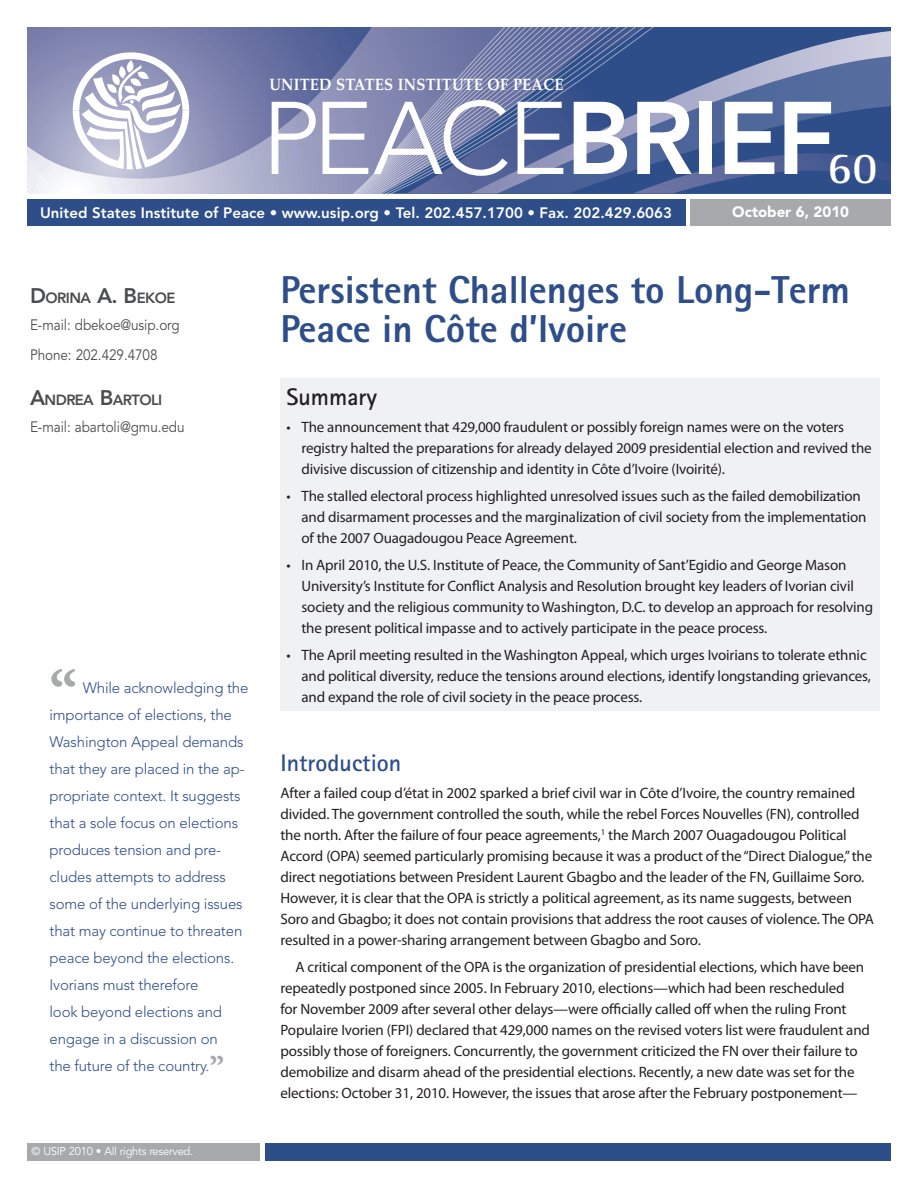
<style>
.page{position:relative;width:918px;height:1188px;background:#fff}
.page>*{position:absolute;margin:0;border:0;box-sizing:border-box;transform-origin:0 0}
.t1{font:300 102px "Avenir LT Std";letter-spacing:-.015em;color:#fff}
.t2{font:700 63px "Minion Pro";color:#a8a9ad}
.t3{font:700 45px "Rotis Semi Serif";color:#fff}
.t4{font:800 39px/39px "Rotis Sans Serif";color:#2e4e8a}
.t5{font:700 24px "Rotis Sans Serif";color:#2e4e8a}
.t6{font:700 24px "Rotis Sans Serif";color:#231f20}
.t7{font:700 16.5px "Palatino LT Std";letter-spacing:.015em;color:#fff;scale:.9 1}
.t8{font:15px/21px "Myriad Pro";letter-spacing:-.01em;color:#231f20}
.t9{font:300 15px/27px "Avenir LT Std";letter-spacing:-.01em;color:#2e4e8a}
.t10{font:800 15px "Avenir LT Std";letter-spacing:.005em;color:#fff}
.t11{font:15px/30px "Avenir LT Std";letter-spacing:-.005em;color:#4b4c4d;scale:.9 1}
.t12{font:900 15px "Avenir LT Std";color:#fff}
.t13{font:800 14.7px "Avenir LT Std";letter-spacing:-.035em;color:#4b4c4d}
.t14{font:11.25px "Avenir LT Std";letter-spacing:-.025em;color:#fff}
.s1{font-weight:800}
.s2{font-size:21px}
.s3{font-family:"Minion Pro";font-weight:700;font-size:33px;color:#a8a9ad}
</style>
<div class="page">
<svg style="left:27px;top:27px;width:864px;height:167px;background:#6c7aa7"></svg>
<div style="left:27px;top:199px;width:659px;height:27px;background:#2e4e8a"></div>
<div style="left:690px;top:199px;width:201px;height:27px;background:#a8a9ad"></div>
<svg style="left:73px;top:52px;width:116px;height:117px"></svg>
<div style="left:265px;top:1143px;width:626px;height:18px;background:#2e4e8a"></div>
<div style="left:27px;top:1143px;width:233px;height:18px;background:#a8a9ad"></div>
<div style="left:280px;top:378px;width:600px;height:333px;background:#f0f1f2"></div>
<p class="t7" style="left:269px;top:75px;width:118px">UNITED STATES</p>
<p class="t7" style="left:398px;top:75px;width:12px">INSTITUTE</p>
<p class="t7" style="left:488px;top:75px;width:85px">OF PEACE</p>
<h1 class="t1" style="left:262px;top:79px;width:575px">peace<span class="s1">BrieF</span></h1>
<h3 class="t3" style="left:827px;top:141px;width:52px">60</h3>
<p class="t10" style="left:40px;top:204px;width:634px">United States Institute of Peace • www.usip.org • Tel. 202.457.1700 • Fax. 202.429.6063</p>
<p class="t12" style="left:732px;top:203px;width:118px">October 6, 2010</p>
<p class="t13" style="left:30px;top:289px;width:147px"><span class="s2">D</span>ORINA <span class="s2">A. B</span>EKOE</p>
<p class="t11" style="left:30px;top:310px;width:168px">E-mail: dbekoe@usip.org<br>Phone: 202.429.4708</p>
<p class="t13" style="left:30px;top:391px;width:134px"><span class="s2">A</span>NDREA <span class="s2">B</span>ARTOLI</p>
<p class="t11" style="left:30px;top:412px;width:173px">E-mail: abartoli@gmu.edu</p>
<h2 class="t2" style="left:50px;top:649px;width:30px">“</h2>
<p class="t9" style="left:49px;top:674px;width:200px;text-indent:33px">While acknowledging the importance of elections, the<br>Washington Appeal demands that they are placed in the ap&shy;propriate context. It suggests that a sole focus on elections produces tension and pre&shy;cludes attempts to address some of the underlying issues that may continue to threaten peace beyond the elections.<br>Ivorians must therefore<br>look beyond elections and engage in a discussion on<br>the future of the country.<span class="s3">”</span></p>
<p class="t14" style="left:32px;top:1145px;width:163px">© USIP 2010 • All rights reserved.</p>
<h3 class="t4" style="left:280px;top:270px;width:571px">Persistent Challenges to Long-Term<br>Peace in Côte d’Ivoire</h3>
<h3 class="t6" style="left:286px;top:382px;width:92px">Summary</h3>
<p class="t8" style="left:302px;top:416px;width:572px;text-indent:-15px">• The announcement that 429,000 fraudulent or possibly foreign names were on the voters registry halted the preparations for already delayed 2009 presidential election and revived the divisive discussion of citizenship and identity in Côte d’Ivoire (Ivoirité).</p>
<p class="t8" style="left:302px;top:485px;width:567px;text-indent:-15px">• The stalled electoral process highlighted unresolved issues such as the failed demobilization and disarmament processes and the marginalization of civil society from the implementation of the 2007 Ouagadougou Peace Agreement.</p>
<p class="t8" style="left:302px;top:554px;width:573px;text-indent:-15px">• In April 2010, the U.S. Institute of Peace, the Community of Sant’Egidio and George Mason University’s Institute for Conflict Analysis and Resolution brought key leaders of Ivorian civil society and the religious community to Washington, D.C. to develop an approach for resolving the present political impasse and to actively participate in the peace process.</p>
<p class="t8" style="left:302px;top:644px;width:571px;text-indent:-15px">• The April meeting resulted in the Washington Appeal, which urges Ivoirians to tolerate ethnic and political diversity, reduce the tensions around elections, identify longstanding grievances, and expand the role of civil society in the peace process.</p>
<h3 class="t5" style="left:280px;top:748px;width:122px">Introduction</h3>
<p class="t8" style="left:280px;top:782px;width:595px">After a failed coup d’état in 2002 sparked a brief civil war in Côte d’Ivoire, the country remained divided. The government controlled the south, while the rebel Forces Nouvelles (FN), controlled the north. After the failure of four peace agreements,<sup>1</sup> the March 2007 Ouagadougou Political Accord (OPA) seemed particularly promising because it was a product of the “Direct Dialogue,” the direct negotiations between President Laurent Gbagbo and the leader of the FN, Guillaime Soro.<br>However, it is clear that the OPA is strictly a political agreement, as its name suggests, between Soro and Gbagbo; it does not contain provisions that address the root causes of violence. The OPA resulted in a power-sharing arrangement between Gbagbo and Soro.</p>
<p class="t8" style="left:280px;top:956px;width:591px;text-indent:15px">A critical component of the OPA is the organization of presidential elections, which have been repeatedly postponed since 2005. In February 2010, elections—which had been rescheduled<br>for November 2009 after several other delays—were officially called off when the ruling Front Populaire Ivorien (FPI) declared that 429,000 names on the revised voters list were fraudulent and possibly those of foreigners. Concurrently, the government criticized the FN over their failure to demobilize and disarm ahead of the presidential elections. Recently, a new date was set for the elections: October 31, 2010. However, the issues that arose after the February postponement—</p>
</div>
